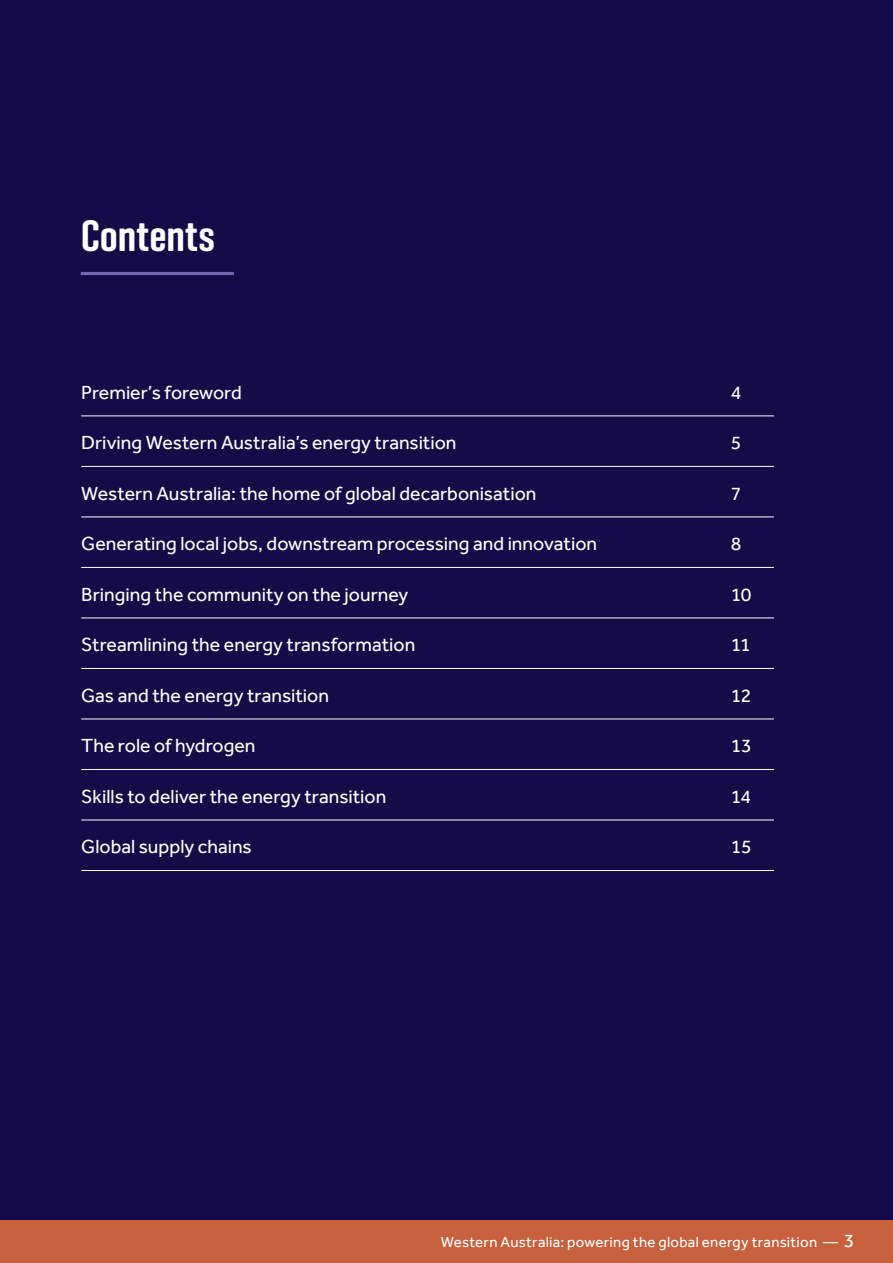
<style>
.page{position:relative;width:893px;height:1263px;background:#150b47}
.page>*{position:absolute;margin:0;border:0;box-sizing:border-box;transform-origin:0 0}
.Heading_1__1_Col{font:600 45px "Geogrotesque Comp";letter-spacing:.005em;color:#fff}
.t1{font:19.5px "Effra";color:#fff}
.t2{font:15px "Effra";letter-spacing:.02em;color:#fff}
.s1{font-size:19.5px}
</style>
<div class="page">
<hr style="left:81px;top:272px;width:153px;height:3px;background:#7369af">
<hr style="left:81px;top:415px;width:693px;height:1px;background:#fff">
<hr style="left:81px;top:466px;width:693px;height:1px;background:#fff">
<hr style="left:81px;top:516px;width:693px;height:1px;background:#fff">
<hr style="left:81px;top:567px;width:693px;height:1px;background:#fff">
<hr style="left:81px;top:617px;width:693px;height:1px;background:#fff">
<hr style="left:81px;top:668px;width:693px;height:1px;background:#fff">
<hr style="left:81px;top:719px;width:693px;height:1px;background:#fff">
<hr style="left:81px;top:769px;width:693px;height:1px;background:#fff">
<hr style="left:81px;top:820px;width:693px;height:1px;background:#fff">
<hr style="left:81px;top:870px;width:693px;height:1px;background:#fff">
<div style="left:0;top:1221px;width:893px;height:42px;background:#c7603d"></div>
<p class="Heading_1__1_Col" style="left:81px;top:207px;width:136px">Contents</p>
<p class="t1" style="left:81px;top:380px;width:162px">Premier’s foreword</p>
<p class="t1" style="left:731px;top:380px;width:12px">4</p>
<p class="t1" style="left:81px;top:431px;width:377px">Driving Western Australia’s energy transition</p>
<p class="t1" style="left:731px;top:431px;width:12px">5</p>
<p class="t1" style="left:81px;top:481px;width:457px">Western Australia: the home of global decarbonisation</p>
<p class="t1" style="left:731px;top:481px;width:12px">7</p>
<p class="t1" style="left:81px;top:532px;width:517px">Generating local jobs, downstream processing and innovation</p>
<p class="t1" style="left:731px;top:532px;width:12px">8</p>
<p class="t1" style="left:81px;top:582px;width:329px">Bringing the community on the journey</p>
<p class="t1" style="left:731px;top:582px;width:22px">10</p>
<p class="t1" style="left:81px;top:633px;width:336px">Streamlining the energy transformation</p>
<p class="t1" style="left:731px;top:633px;width:21px">11</p>
<p class="t1" style="left:81px;top:683px;width:249px">Gas and the energy transition</p>
<p class="t1" style="left:731px;top:683px;width:22px">12</p>
<p class="t1" style="left:81px;top:734px;width:176px">The role of hydrogen</p>
<p class="t1" style="left:731px;top:734px;width:23px">13</p>
<p class="t1" style="left:81px;top:784px;width:307px">Skills to deliver the energy transition</p>
<p class="t1" style="left:731px;top:784px;width:22px">14</p>
<p class="t1" style="left:81px;top:835px;width:172px">Global supply chains</p>
<p class="t1" style="left:731px;top:835px;width:22px">15</p>
<p class="t2" style="left:441px;top:1233px;width:415px">Western Australia: powering the global energy transition — <span class="s1">3</span></p>
</div>
